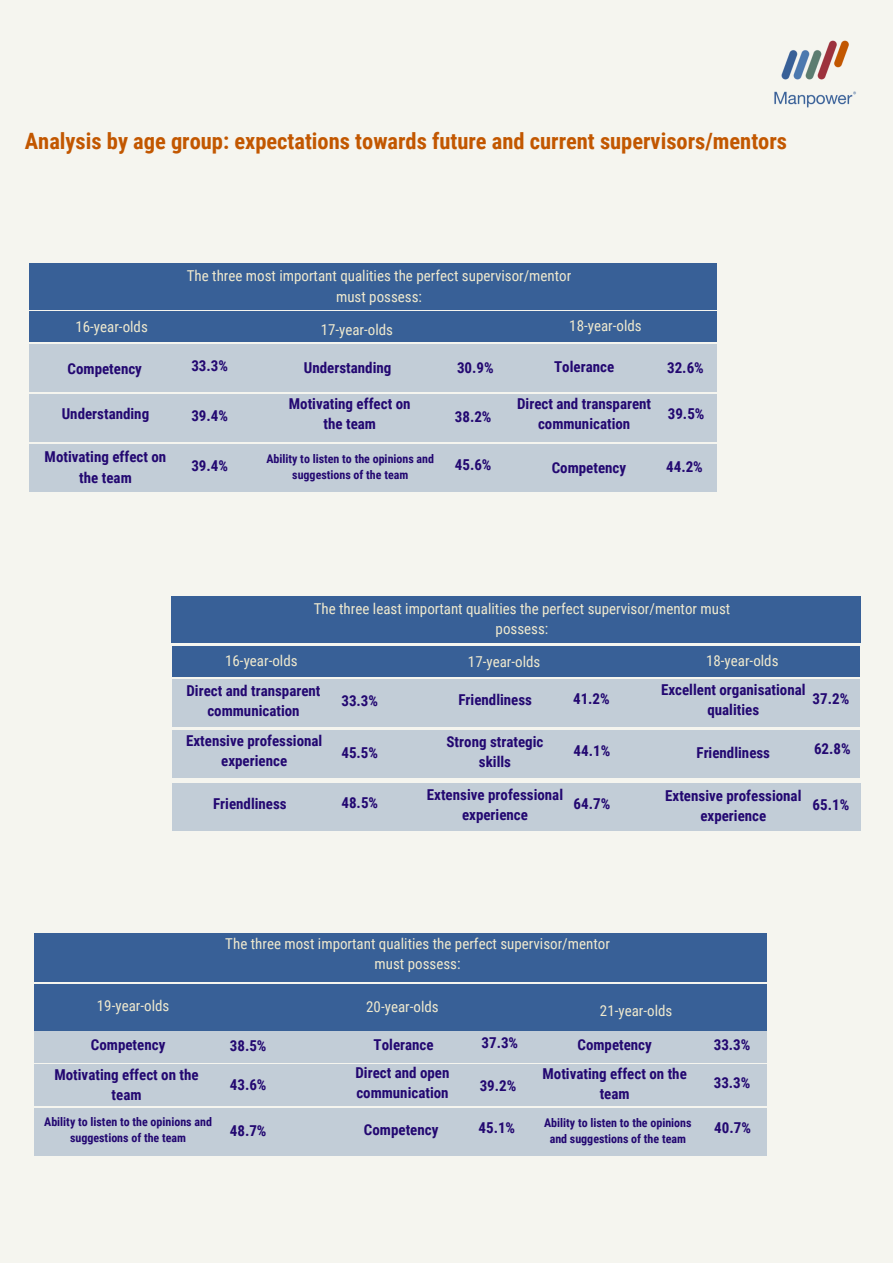
<style>
.page{position:relative;width:893px;height:1264px;background:#fff}
.page>*{position:absolute;margin:0;border:0;box-sizing:border-box;transform-origin:0 0}
.t1{font:700 22.5px "Roboto Condensed";color:#c25700}
.t2{font:700 15px/20.2px "Roboto Condensed";color:#230871;text-align:center}
.t3{font:15px/20.2px "Roboto Condensed";color:#efe9ce;text-align:center}
.t4{font:13.5px "Roboto Condensed";letter-spacing:-.03em;color:#efe9ce}
.t5{font:700 12px/16px "Roboto Condensed";color:#230871;text-align:center}
</style>
<div class="page">
<div style="left:0;top:0;width:892px;height:1262px;background:#f5f5ef"></div>
<img style="left:774px;top:40px;width:82px;height:68px">
<div style="left:29px;top:312px;width:687px;height:30px;background:#386097"></div>
<div style="left:29px;top:263px;width:687px;height:46px;background:#386097"></div>
<div style="left:29px;top:344px;width:687px;height:48px;background:#c2cdd7"></div>
<div style="left:29px;top:395px;width:687px;height:47px;background:#c2cdd7"></div>
<div style="left:29px;top:445px;width:687px;height:47px;background:#c2cdd7"></div>
<div style="left:172px;top:596px;width:689px;height:46px;background:#386097"></div>
<div style="left:172px;top:646px;width:687px;height:30px;background:#386097"></div>
<div style="left:172px;top:679px;width:687px;height:47px;background:#c2cdd7"></div>
<div style="left:172px;top:730px;width:687px;height:47px;background:#c2cdd7"></div>
<div style="left:172px;top:783px;width:688px;height:47px;background:#c2cdd7"></div>
<div style="left:35px;top:1015px;width:732px;height:47px;background:#c2cdd7"></div>
<div style="left:35px;top:984px;width:732px;height:46px;background:#386097"></div>
<div style="left:34px;top:1064px;width:732px;height:42px;background:#c2cdd7"></div>
<div style="left:34px;top:1107px;width:732px;height:48px;background:#c2cdd7"></div>
<div style="left:35px;top:933px;width:732px;height:49px;background:#386097"></div>
<p class="t1" style="left:25px;top:128px;width:763px">Analysis by age group: expectations towards future and current supervisors/mentors</p>
<p class="t3" style="left:187px;top:266px;width:386px">The three most important qualities the perfect supervisor/mentor must possess:</p>
<p class="t3" style="left:75px;top:317px;width:74px">16-year-olds</p>
<p class="t3" style="left:320px;top:319px;width:74px">17-year-olds</p>
<p class="t3" style="left:569px;top:316px;width:74px">18-year-olds</p>
<p class="t2" style="left:68px;top:359px;width:76px">Competency</p>
<p class="t2" style="left:191px;top:356px;width:38px">33.3%</p>
<p class="t2" style="left:62px;top:404px;width:89px">Understanding</p>
<p class="t2" style="left:191px;top:456px;width:38px">39.4%</p>
<p class="t2" style="left:191px;top:406px;width:38px">39.4%</p>
<p class="t2" style="left:45px;top:447px;width:123px">Motivating effect on the team</p>
<p class="t2" style="left:304px;top:358px;width:89px">Understanding</p>
<p class="t2" style="left:289px;top:394px;width:123px">Motivating effect on the team</p>
<p class="t5" style="left:266px;top:451px;width:169px">Ability to listen to the opinions and suggestions of the team</p>
<p class="t2" style="left:457px;top:357px;width:38px">30.9%</p>
<p class="t2" style="left:455px;top:406px;width:38px">38.2%</p>
<p class="t2" style="left:455px;top:455px;width:38px">45.6%</p>
<p class="t2" style="left:554px;top:356px;width:61px">Tolerance</p>
<p class="t2" style="left:667px;top:358px;width:38px">32.6%</p>
<p class="t2" style="left:517px;top:394px;width:135px">Direct and transparent communication</p>
<p class="t2" style="left:667px;top:404px;width:38px">39.5%</p>
<p class="t2" style="left:551px;top:457px;width:76px">Competency</p>
<p class="t2" style="left:666px;top:456px;width:38px">44.2%</p>
<p class="t3" style="left:314px;top:598px;width:418px">The three least important qualities the perfect supervisor/mentor must possess:</p>
<p class="t3" style="left:225px;top:651px;width:74px">16-year-olds</p>
<p class="t3" style="left:468px;top:652px;width:74px">17-year-olds</p>
<p class="t3" style="left:706px;top:650px;width:74px">18-year-olds</p>
<p class="t2" style="left:186px;top:680px;width:135px">Direct and transparent communication</p>
<p class="t2" style="left:186px;top:730px;width:138px">Extensive professional experience</p>
<p class="t2" style="left:213px;top:793px;width:75px">Friendliness</p>
<p class="t4" style="left:736px;top:653px;width:74px">18-ГОДИШНИ</p>
<p class="t2" style="left:661px;top:679px;width:146px">Excellent organisational qualities</p>
<p class="t2" style="left:696px;top:742px;width:75px">Friendliness</p>
<p class="t2" style="left:665px;top:786px;width:138px">Extensive professional experience</p>
<p class="t2" style="left:573px;top:688px;width:38px">41.2%</p>
<p class="t2" style="left:812px;top:688px;width:38px">37.2%</p>
<p class="t2" style="left:814px;top:739px;width:38px">62.8%</p>
<p class="t2" style="left:458px;top:689px;width:75px">Friendliness</p>
<p class="t2" style="left:446px;top:731px;width:98px">Strong strategic skills</p>
<p class="t2" style="left:427px;top:784px;width:138px">Extensive professional experience</p>
<p class="t2" style="left:341px;top:690px;width:38px">33.3%</p>
<p class="t2" style="left:573px;top:740px;width:38px">44.1%</p>
<p class="t2" style="left:341px;top:742px;width:38px">45.5%</p>
<p class="t2" style="left:341px;top:792px;width:38px">48.5%</p>
<p class="t2" style="left:573px;top:793px;width:38px">64.7%</p>
<p class="t2" style="left:812px;top:795px;width:38px">65.1%</p>
<p class="t3" style="left:225px;top:933px;width:386px">The three most important qualities the perfect supervisor/mentor must possess:</p>
<p class="t3" style="left:97px;top:995px;width:74px">19-year-olds</p>
<p class="t3" style="left:366px;top:996px;width:74px">20-year-olds</p>
<p class="t3" style="left:600px;top:1000px;width:74px">21-year-olds</p>
<p class="t2" style="left:91px;top:1034px;width:76px">Competency</p>
<p class="t2" style="left:54px;top:1064px;width:146px">Motivating effect on the team</p>
<p class="t5" style="left:44px;top:1113px;width:169px">Ability to listen to the opinions and suggestions of the team</p>
<p class="t2" style="left:230px;top:1035px;width:38px">38.5%</p>
<p class="t2" style="left:230px;top:1075px;width:38px">43.6%</p>
<p class="t2" style="left:230px;top:1120px;width:38px">48.7%</p>
<p class="t2" style="left:373px;top:1034px;width:61px">Tolerance</p>
<p class="t2" style="left:355px;top:1062px;width:96px;text-align:left">Direct and open communication</p>
<p class="t2" style="left:364px;top:1119px;width:76px">Competency</p>
<p class="t2" style="left:481px;top:1032px;width:38px">37.3%</p>
<p class="t2" style="left:479px;top:1076px;width:38px">39.2%</p>
<p class="t2" style="left:478px;top:1118px;width:38px">45.1%</p>
<p class="t2" style="left:577px;top:1034px;width:76px">Competency</p>
<p class="t2" style="left:542px;top:1063px;width:146px">Motivating effect on the team</p>
<p class="t5" style="left:544px;top:1115px;width:149px">Ability to listen to the opinions and suggestions of the team</p>
<p class="t2" style="left:713px;top:1035px;width:38px">33.3%</p>
<p class="t2" style="left:713px;top:1072px;width:38px">33.3%</p>
<p class="t2" style="left:714px;top:1118px;width:38px">40.7%</p>
</div>
